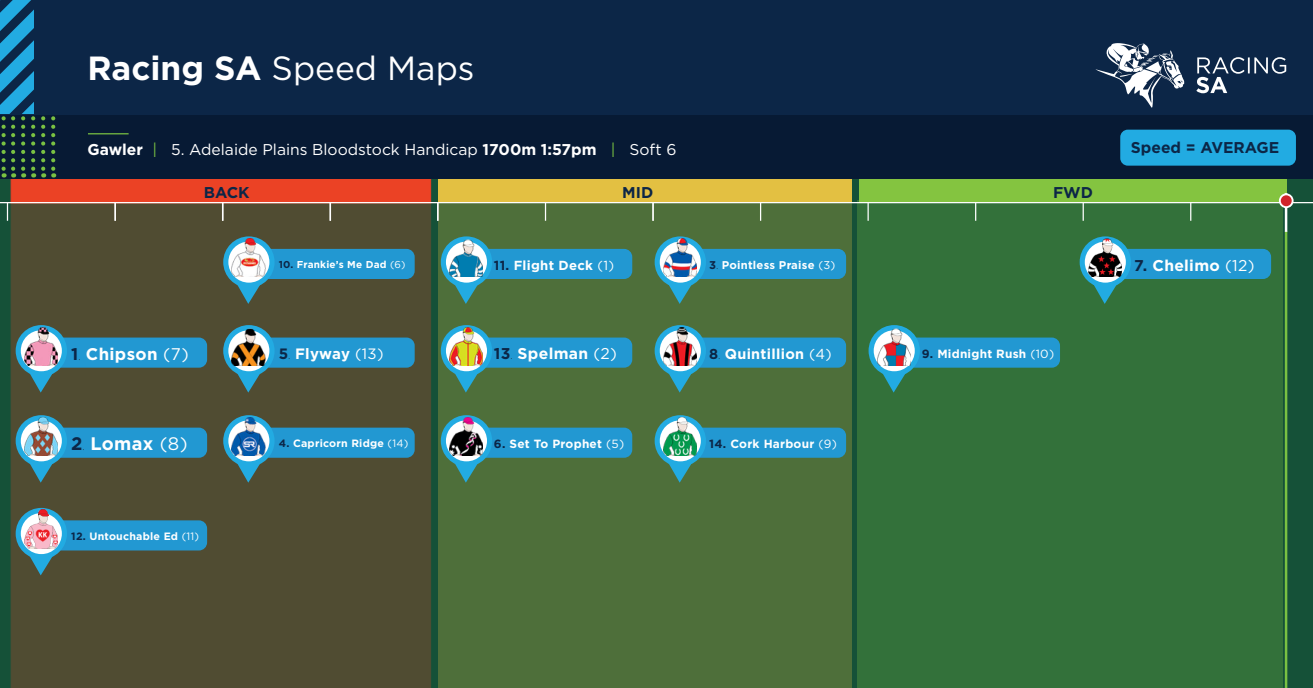
<style>
.page{position:relative;width:1313px;height:688px;background:#fff}
.page>*{position:absolute;margin:0;border:0;box-sizing:border-box;transform-origin:0 0}
.t1{font:33.5px "Gotham HTF";color:#fff}
.t2{font:700 18.12px "Gotham HTF";letter-spacing:.02em;color:#fff}
.t3{font:700 16.88px "Gotham HTF";letter-spacing:.02em;color:#fff}
.t4{font:15.62px "Gotham";color:#fff}
.t5{font:700 15.62px "Gotham HTF";letter-spacing:.02em;color:#fff}
.t6{font:700 15.62px "Gotham HTF";color:#0c2647}
.t7{font:700 15px "Gotham HTF";letter-spacing:.01em;color:#fff}
.t8{font:700 14.38px "Gotham HTF";letter-spacing:.02em;color:#fff}
.t9{font:700 13.12px "Gotham HTF";letter-spacing:.02em;color:#fff}
.t10{font:700 11.88px "Gotham HTF";letter-spacing:.02em;color:#fff}
.t11{font:700 11.25px "Gotham HTF";letter-spacing:.02em;color:#fff}
.t12{font:700 10.62px "Gotham HTF";letter-spacing:.02em;color:#fff}
.t13{font:700 10px "Gotham HTF";letter-spacing:.02em;color:#fff}
.t14{font:7.5px "Minion Pro";color:#231f20}
.s1{font-weight:700}
.s2{font-family:"Gotham HTF";font-weight:700}
.s3{font-family:"Gotham HTF";color:#79c142}
.s4{font-family:"Gotham HTF"}
.s5{color:#0c2647}
.s6{font-family:"Gotham";font-weight:400}
.s7{font-family:"Minion Pro";font-weight:400;font-size:7.5px;color:#231f20}
</style>
<div class="page">
<div style="left:0;top:149px;width:1312px;height:539px;background:#155138"></div>
<div style="left:11px;top:203px;width:420px;height:485px;background:#504c32"></div>
<div style="left:11px;top:178px;width:420px;height:25px;background:#eb4225;border:1px solid #eb3e26"></div>
<div style="left:438px;top:178px;width:413px;height:25px;background:#e3c042"></div>
<div style="left:858px;top:178px;width:428px;height:25px;background:#84c440"></div>
<div style="left:438px;top:203px;width:413px;height:485px;background:#4e6f3a"></div>
<div style="left:857px;top:200px;width:426px;height:488px;background:#33713a"></div>
<div style="left:0;top:0;width:1312px;height:178px;background:#0c2647"></div>
<hr style="left:0;top:202px;width:1312px;height:1px;background:#fff">
<div style="left:0;top:115px;width:1312px;height:63px;background:#071a34"></div>
<svg style="left:545px;top:203px;width:1px;height:18px"></svg>
<hr style="left:88px;top:133px;width:41px;height:1px;background:#79c142">
<svg style="left:1196px;top:57px;width:90px;height:36px"></svg>
<svg style="left:1095px;top:43px;width:89px;height:65px"></svg>
<svg style="left:652px;top:203px;width:1px;height:18px"></svg>
<svg style="left:760px;top:203px;width:1px;height:18px"></svg>
<svg style="left:867px;top:203px;width:1px;height:18px"></svg>
<svg style="left:975px;top:203px;width:1px;height:18px"></svg>
<svg style="left:1082px;top:203px;width:1px;height:18px"></svg>
<svg style="left:1190px;top:203px;width:1px;height:18px"></svg>
<svg style="left:41px;top:116px;width:4px;height:61px"></svg>
<svg style="left:51px;top:116px;width:4px;height:61px"></svg>
<svg style="left:0;top:0;width:35px;height:177px"></svg>
<hr style="left:1284px;top:231px;width:3px;height:457px;background:#79c142">
<hr style="left:1284px;top:193px;width:3px;height:39px;background:#fff">
<div style="left:1279px;top:194px;width:13px;height:13px;background:#d1232a;border-radius:50%"></div>
<div style="left:1278px;top:193px;width:15px;height:15px;border:2px solid #fff;border-radius:50%"></div>
<svg style="left:7px;top:203px;width:1px;height:18px"></svg>
<svg style="left:114px;top:203px;width:2px;height:18px"></svg>
<svg style="left:222px;top:203px;width:1px;height:18px"></svg>
<svg style="left:329px;top:203px;width:2px;height:18px"></svg>
<svg style="left:437px;top:203px;width:1px;height:18px"></svg>
<svg style="left:16px;top:325px;width:191px;height:67px;background:#3f717c"></svg>
<img style="left:24px;top:327px;width:34px;height:38px">
<svg style="left:16px;top:415px;width:191px;height:67px;background:#3f717c"></svg>
<img style="left:24px;top:417px;width:34px;height:38px">
<svg style="left:16px;top:508px;width:191px;height:67px;background:#3f717c"></svg>
<img style="left:24px;top:510px;width:34px;height:38px">
<svg style="left:223px;top:415px;width:192px;height:67px;background:#3f717c"></svg>
<img style="left:232px;top:417px;width:33px;height:38px">
<svg style="left:223px;top:325px;width:192px;height:67px;background:#3f717b"></svg>
<img style="left:232px;top:327px;width:33px;height:38px">
<svg style="left:223px;top:236px;width:192px;height:68px;background:#40717b"></svg>
<img style="left:232px;top:238px;width:33px;height:38px">
<svg style="left:441px;top:325px;width:191px;height:67px"></svg>
<img style="left:449px;top:327px;width:34px;height:38px">
<svg style="left:441px;top:236px;width:191px;height:68px"></svg>
<img style="left:449px;top:238px;width:34px;height:38px">
<svg style="left:441px;top:415px;width:191px;height:67px"></svg>
<img style="left:449px;top:417px;width:34px;height:38px">
<svg style="left:1079px;top:236px;width:192px;height:68px"></svg>
<img style="left:1088px;top:238px;width:33px;height:38px">
<svg style="left:654px;top:415px;width:192px;height:67px"></svg>
<img style="left:663px;top:417px;width:34px;height:38px">
<svg style="left:654px;top:325px;width:192px;height:67px"></svg>
<img style="left:663px;top:327px;width:34px;height:38px">
<svg style="left:654px;top:236px;width:192px;height:68px"></svg>
<img style="left:663px;top:238px;width:34px;height:38px">
<svg style="left:868px;top:325px;width:192px;height:67px"></svg>
<img style="left:877px;top:327px;width:33px;height:38px">
<div style="left:1120px;top:130px;width:175px;height:36px;background:#22abe2;border-radius:8px"></div>
<p class="t1" style="left:87px;top:49px;width:389px"><span class="s1">Racing SA</span> Speed Maps</p>
<p class="t4" style="left:87px;top:141px;width:590px"><span class="s2">Gawler</span> <span class="s3">|</span> <span class="s4">5.</span> Adelaide Plains Bloodstock Handicap <span class="s2">1700m 1:57pm</span> <span class="s3">|</span> Soft 6</p>
<p class="t6" style="left:204px;top:184px;width:47px">BACK</p>
<p class="t6" style="left:622px;top:183px;width:33px">MID</p>
<p class="t6" style="left:1053px;top:184px;width:41px">FWD</p>
<p class="t3" style="left:71px;top:344px;width:119px"><span class="s5">1</span> Chipson <span class="s6">(7)</span></p>
<p class="t14" style="left:79px;top:352px;width:3px">.</p>
<p class="t2" style="left:71px;top:433px;width:118px"><span class="s5">2</span> Lomax <span class="s6">(8)</span></p>
<p class="t14" style="left:83px;top:443px;width:3px">.</p>
<p class="t12" style="left:71px;top:530px;width:129px"><span class="s5">12.</span> Untouchable Ed <span class="s6">(11)</span></p>
<p class="t13" style="left:279px;top:259px;width:128px"><span class="s5">10.</span> Frankie’s Me Dad <span class="s6">(6)</span></p>
<p class="t7" style="left:279px;top:345px;width:106px"><span class="s5">5</span><span class="s7">.</span> Flyway <span class="s6">(13)</span></p>
<p class="t12" style="left:279px;top:437px;width:131px"><span class="s5">4.</span> Capricorn Ridge <span class="s6">(14)</span></p>
<p class="t9" style="left:494px;top:257px;width:122px"><span class="s5">11.</span> Flight Deck <span class="s6">(1)</span></p>
<p class="t11" style="left:709px;top:258px;width:128px"><span class="s5">3</span><span class="s7">.</span> Pointless Praise <span class="s6">(3)</span></p>
<p class="t5" style="left:494px;top:344px;width:125px"><span class="s5">13</span><span class="s7">.</span> Spelman <span class="s6">(2)</span></p>
<p class="t8" style="left:709px;top:345px;width:124px"><span class="s5">8</span><span class="s7">.</span> Quintillion <span class="s6">(4)</span></p>
<p class="t10" style="left:922px;top:346px;width:134px"><span class="s5">9.</span> Midnight Rush <span class="s6">(10)</span></p>
<p class="t10" style="left:494px;top:436px;width:132px"><span class="s5">6.</span> Set To Prophet <span class="s6">(5)</span></p>
<p class="t10" style="left:709px;top:436px;width:129px"><span class="s5">14.</span> Cork Harbour <span class="s6">(9)</span></p>
<p class="t6" style="left:1130px;top:139px;width:150px">Speed = AVERAGE</p>
<p class="t5" style="left:1134px;top:256px;width:122px"><span class="s5">7.</span> Chelimo <span class="s6">(12)</span></p>
</div>
